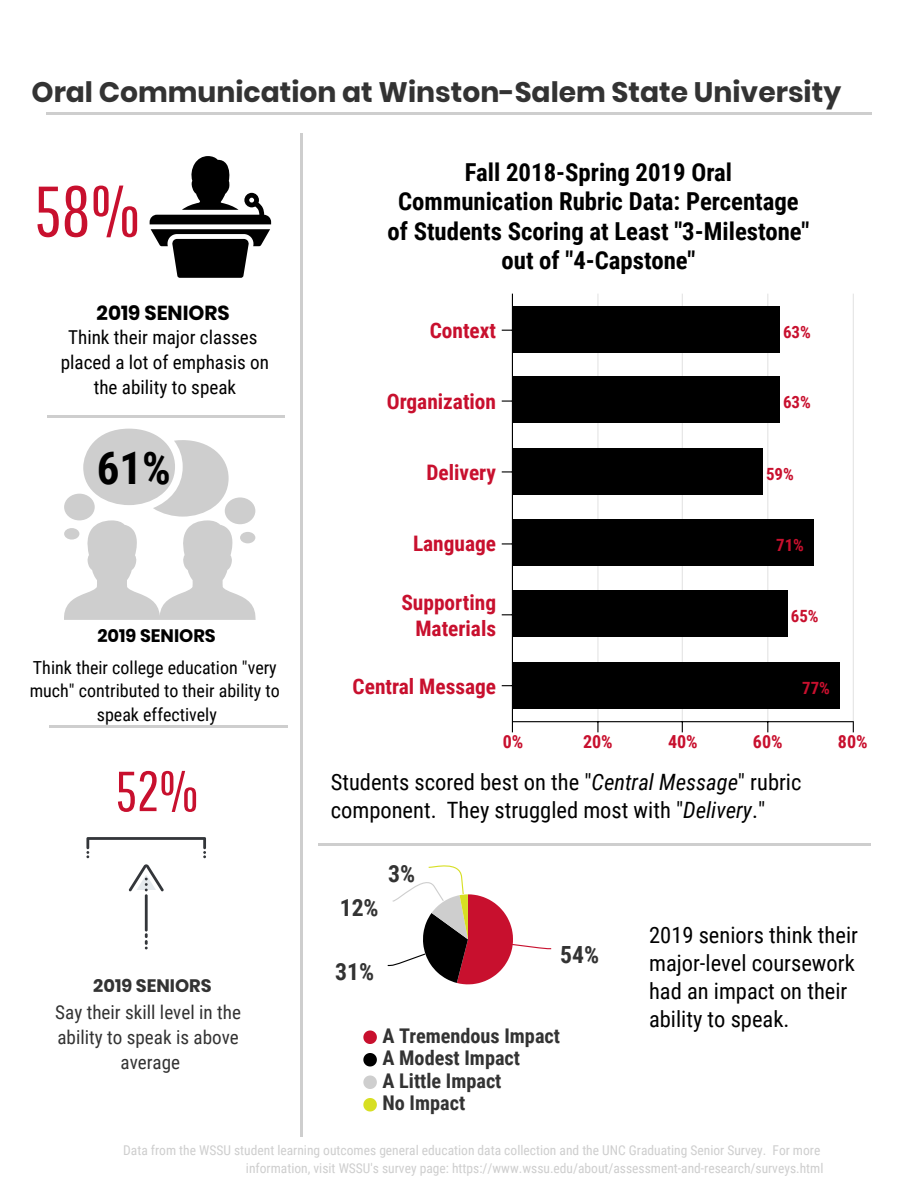
<style>
.page{position:relative;width:918px;height:1188px;background:#fff}
.page>*{position:absolute;margin:0;border:0;box-sizing:border-box;transform-origin:0 0}
.t1{font:70.8px "Pathway Gothic One";color:#c8102e}
.t2{font:56.25px "Pathway Gothic One";color:#c8102e}
.t3{font:700 45px "Roboto Condensed";color:#000}
.t4{font:700 28.2px "Poppins";color:#333}
.t5{font:700 24.75px/29.2px "Roboto Condensed";color:#000;text-align:center}
.t6{font:700 23.7px "Roboto Condensed";color:#333}
.t7{font:22.5px/28.2px "Roboto Condensed";color:#000}
.t8{font:700 21.3px/26px "Roboto Condensed";color:#c8102e;text-align:right}
.t9{font:700 20.25px "Roboto Condensed";color:#333}
.t10{font:700 20.25px "Poppins";color:#000}
.t11{font:19.2px/24.8px "Roboto Condensed";color:#000;text-align:center}
.t12{font:19.2px/24.8px "Roboto Condensed";color:#333;text-align:center}
.t13{font:18px/23.5px "Roboto Condensed";color:#000;text-align:center}
.t14{font:700 18px "Roboto Condensed";color:#c8102e}
.t15{font:700 18px "Poppins";color:#000}
.t16{font:700 18px "Poppins";color:#333}
.t17{font:700 16.8px "Roboto Condensed";color:#c8102e}
.t18{font:13.5px/18px "Roboto Condensed";color:#cecece;text-align:right}
.s1{font-style:italic}
</style>
<div class="page">
<hr style="left:597px;top:294px;width:2px;height:427px;background:#e4e4e4">
<hr style="left:682px;top:294px;width:1px;height:427px;background:#e4e4e4">
<hr style="left:767px;top:294px;width:1px;height:427px;background:#e4e4e4">
<hr style="left:853px;top:294px;width:1px;height:427px;background:#e4e4e4">
<div style="left:513px;top:520px;width:300px;height:46px;background:#000"></div>
<svg style="left:64px;top:429px;width:191px;height:191px"></svg>
<hr style="left:50px;top:726px;width:238px;height:2px;background:#cecece">
<hr style="left:47px;top:415px;width:238px;height:2px;background:#cecece">
<hr style="left:318px;top:844px;width:553px;height:2px;background:#cecece">
<hr style="left:300px;top:133px;width:3px;height:1003px;background:#cecece">
<hr style="left:46px;top:112px;width:826px;height:3px;background:#cecece">
<svg style="left:150px;top:156px;width:121px;height:122px"></svg>
<svg style="left:129px;top:864px;width:35px;height:28px"></svg>
<hr style="left:145px;top:894px;width:3px;height:38px;background:#33363a">
<svg style="left:145px;top:933px;width:3px;height:16px"></svg>
<svg style="left:86px;top:837px;width:120px;height:21px"></svg>
<svg style="left:502px;top:471px;width:10px;height:2px"></svg>
<svg style="left:502px;top:543px;width:10px;height:2px"></svg>
<hr style="left:512px;top:294px;width:1px;height:427px;background:#000">
<svg style="left:597px;top:722px;width:2px;height:10px"></svg>
<hr style="left:513px;top:721px;width:340px;height:1px;background:#000">
<div style="left:513px;top:306px;width:267px;height:46px;background:#000"></div>
<div style="left:513px;top:377px;width:267px;height:46px;background:#000"></div>
<div style="left:513px;top:449px;width:250px;height:46px;background:#000"></div>
<div style="left:513px;top:591px;width:275px;height:46px;background:#000"></div>
<div style="left:513px;top:663px;width:326px;height:46px;background:#000"></div>
<svg style="left:387px;top:865px;width:165px;height:119px"></svg>
<svg style="left:363px;top:1030px;width:14px;height:14px"></svg>
<svg style="left:363px;top:1053px;width:14px;height:13px"></svg>
<svg style="left:363px;top:1076px;width:14px;height:13px"></svg>
<svg style="left:363px;top:1098px;width:14px;height:14px"></svg>
<h3 class="t4" style="left:32px;top:76px;width:811px">Oral Communication at Winston-Salem State University</h3>
<h1 class="t1" style="left:34px;top:169px;width:107px">58%</h1>
<h3 class="t10" style="left:97px;top:301px;width:135px">2019 SENIORS</h3>
<h3 class="t11" style="left:61px;top:324px;width:210px">Think their major classes placed a lot of emphasis on the ability to speak</h3>
<h3 class="t3" style="left:97px;top:436px;width:76px">61%</h3>
<h3 class="t15" style="left:97px;top:626px;width:120px">2019 SENIORS</h3>
<h3 class="t13" style="left:30px;top:655px;width:252px">Think their college education "very much" contributed to their ability to speak effectively</h3>
<h2 class="t2" style="left:116px;top:757px;width:84px">52%</h2>
<h3 class="t16" style="left:93px;top:976px;width:120px">2019 SENIORS</h3>
<h3 class="t12" style="left:55px;top:999px;width:187px">Say their skill level in the ability to speak is above average</h3>
<h3 class="t5" style="left:388px;top:157px;width:423px">Fall 2018-Spring 2019 Oral<br>Communication Rubric Data: Percentage of Students Scoring at Least "3-Milestone" out of "4-Capstone"</h3>
<h3 class="t8" style="left:430px;top:316px;width:68px">Context</h3>
<p class="t17" style="left:783px;top:320px;width:29px">63%</p>
<h3 class="t8" style="left:387px;top:388px;width:111px">Organization</h3>
<p class="t17" style="left:783px;top:391px;width:29px">63%</p>
<h3 class="t8" style="left:427px;top:459px;width:71px">Delivery</h3>
<p class="t17" style="left:766px;top:463px;width:29px">59%</p>
<h3 class="t8" style="left:413px;top:530px;width:85px">Language</h3>
<p class="t17" style="left:776px;top:534px;width:29px">71%</p>
<h3 class="t8" style="left:401px;top:588px;width:96px">Supporting<br>Materials</h3>
<p class="t17" style="left:791px;top:604px;width:29px">65%</p>
<h3 class="t8" style="left:353px;top:673px;width:145px">Central Message</h3>
<p class="t17" style="left:802px;top:676px;width:29px">77%</p>
<h3 class="t14" style="left:503px;top:729px;width:22px">0%</h3>
<h3 class="t14" style="left:583px;top:729px;width:31px">20%</h3>
<h3 class="t14" style="left:668px;top:729px;width:31px">40%</h3>
<h3 class="t14" style="left:753px;top:729px;width:31px">60%</h3>
<h3 class="t14" style="left:838px;top:729px;width:31px">80%</h3>
<h3 class="t7" style="left:331px;top:767px;width:472px">Students scored best on the "<span class="s1">Central Message</span>" rubric component. They struggled most with "<span class="s1">Delivery</span>."</h3>
<h3 class="t6" style="left:340px;top:891px;width:41px">12%</h3>
<h3 class="t6" style="left:388px;top:857px;width:29px">3%</h3>
<h3 class="t6" style="left:335px;top:955px;width:41px">31%</h3>
<h3 class="t6" style="left:560px;top:938px;width:41px">54%</h3>
<h3 class="t9" style="left:382px;top:1021px;width:179px">A Tremendous Impact</h3>
<h3 class="t9" style="left:382px;top:1044px;width:139px">A Modest Impact</h3>
<h3 class="t9" style="left:382px;top:1066px;width:121px">A Little Impact</h3>
<h3 class="t9" style="left:382px;top:1089px;width:84px">No Impact</h3>
<h3 class="t7" style="left:649px;top:920px;width:210px">2019 seniors think their major-level coursework had an impact on their ability to speak.</h3>
<p class="t18" style="left:123px;top:1141px;width:702px">Data from the WSSU student learning outcomes general education data collection and the UNC Graduating Senior Survey. For more information, visit WSSU's survey page: https://www.wssu.edu/about/assessment-and-research/surveys.html</p>
</div>
